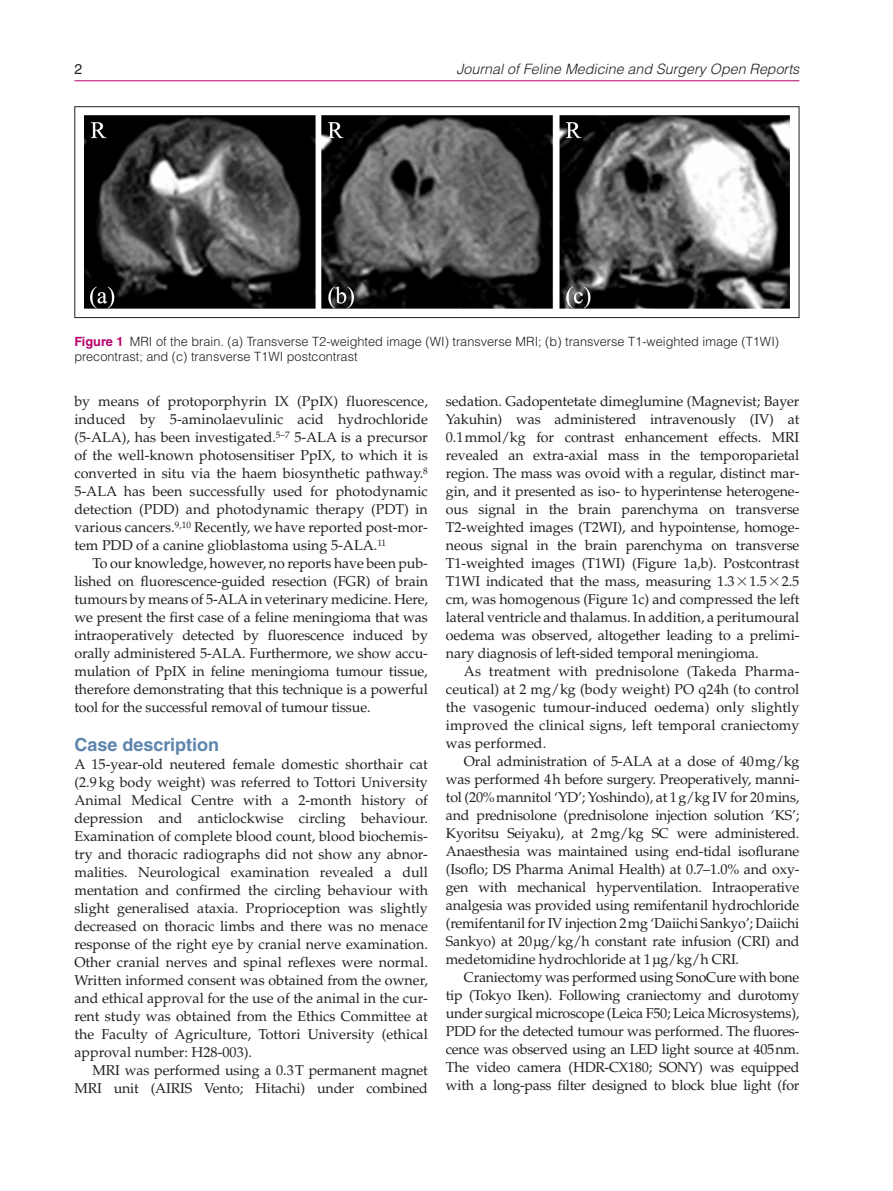
<style>
.page{position:relative;width:893px;height:1191px;background:#fff}
.page>*{position:absolute;margin:0;border:0;box-sizing:border-box;transform-origin:0 0}
.t1{font:700 18px "Helvetica LT Std";color:#5e85ae}
.t2{font:14.25px/18px "Palatino LT Std";letter-spacing:-.01em;color:#231f20;text-align:justify}
.t3{font:italic 300 14.25px "Helvetica LT Std";color:#231f20}
.t4{font:14.25px "Helvetica LT Std";color:#231f20}
.t5{font:300 12.75px/15.8px "Helvetica LT Std";color:#231f20}
.s1{font-weight:700;color:#b6036c}
</style>
<div class="page">
<hr style="left:74px;top:80px;width:725px;height:1px;background:#b6036c">
<img style="left:84px;top:116px;width:706px;height:192px">
<div style="left:74px;top:106px;width:725px;height:212px;border:1px solid #231f20"></div>
<p class="t4" style="left:74px;top:61px;width:9px">2</p>
<p class="t3" style="left:456px;top:60px;width:344px">Journal of Feline Medicine and Surgery Open Reports</p>
<p class="t5" style="left:74px;top:333px;width:706px"><span class="s1">Figure 1</span> MRI of the brain. (a) Transverse T2-weighted image (WI) transverse MRI; (b) transverse T1-weighted image (T1WI) precontrast; and (c) transverse T1WI postcontrast</p>
<p class="t2" style="left:74px;top:392px;width:355px">by means of protoporphyrin IX (PpIX) fluorescence, induced by 5-aminolaevulinic acid hydrochloride (5-ALA), has been investigated.<sup>5–7</sup> 5-ALA is a precursor of the well-known photosensitiser PpIX, to which it is converted in situ via the haem biosynthetic pathway.<sup>8<br></sup>5-ALA has been successfully used for photodynamic detection (PDD) and photodynamic therapy (PDT) in various cancers.<sup>9,10</sup> Recently, we have reported post-mor&shy;tem PDD of a canine glioblastoma using 5-ALA.<sup>11</sup></p>
<p class="t2" style="left:74px;top:554px;width:355px;text-indent:18px">To our knowledge, however, no reports have been pub&shy;lished on fluorescence-guided resection (FGR) of brain tumours by means of 5-ALA in veterinary medicine. Here, we present the first case of a feline meningioma that was intraoperatively detected by fluorescence induced by orally administered 5-ALA. Furthermore, we show accu&shy;mulation of PpIX in feline meningioma tumour tissue, therefore demonstrating that this technique is a powerful tool for the successful removal of tumour tissue.</p>
<p class="t1" style="left:74px;top:733px;width:146px">Case description</p>
<p class="t2" style="left:74px;top:755px;width:355px">A 15-year-old neutered female domestic shorthair cat (2.9kg body weight) was referred to Tottori University Animal Medical Centre with a 2-month history of depression and anticlockwise circling behaviour.<br>Examination of complete blood count, blood biochemis&shy;try and thoracic radiographs did not show any abnor&shy;malities. Neurological examination revealed a dull mentation and confirmed the circling behaviour with slight generalised ataxia. Proprioception was slightly decreased on thoracic limbs and there was no menace response of the right eye by cranial nerve examination.<br>Other cranial nerves and spinal reflexes were normal.<br>Written informed consent was obtained from the owner, and ethical approval for the use of the animal in the cur&shy;rent study was obtained from the Ethics Committee at the Faculty of Agriculture, Tottori University (ethical approval number: H28-003).</p>
<p class="t2" style="left:74px;top:1061px;width:355px;text-align:right">MRI was performed using a 0.3T permanent magnet<br>MRI unit (AIRIS Vento; Hitachi) under combined</p>
<p class="t2" style="left:446px;top:392px;width:355px">sedation. Gadopentetate dimeglumine (Magnevist; Bayer Yakuhin) was administered intravenously (IV) at 0.1mmol/kg for contrast enhancement effects. MRI revealed an extra-axial mass in the temporoparietal region. The mass was ovoid with a regular, distinct mar&shy;gin, and it presented as iso- to hyperintense heterogene&shy;ous signal in the brain parenchyma on transverse T2-weighted images (T2WI), and hypointense, homoge&shy;neous signal in the brain parenchyma on transverse T1-weighted images (T1WI) (Figure 1a,b). Postcontrast T1WI indicated that the mass, measuring 1.3 1.5 2.5 cm, was homogenous (Figure 1c) and compressed the left lateral ventricle and thalamus. In addition, a peritumoural oedema was observed, altogether leading to a prelimi&shy;nary diagnosis of left-sided temporal meningioma.</p>
<p class="t2" style="left:446px;top:662px;width:355px;text-indent:18px">As treatment with prednisolone (Takeda Pharma&shy;ceutical) at 2 mg/kg (body weight) PO q24h (to control the vasogenic tumour-induced oedema) only slightly improved the clinical signs, left temporal craniectomy was performed.</p>
<p class="t2" style="left:446px;top:752px;width:355px;text-indent:18px">Oral administration of 5-ALA at a dose of 40mg/kg was performed 4h before surgery. Preoperatively, manni&shy;tol (20%mannitol ‘YD’; Yoshindo), at 1g/kg IV for 20mins, and prednisolone (prednisolone injection solution ‘KS’; Kyoritsu Seiyaku), at 2mg/kg SC were administered.<br>Anaesthesia was maintained using end-tidal isoflurane (Isoflo; DS Pharma Animal Health) at 0.7–1.0% and oxy&shy;gen with mechanical hyperventilation. Intraoperative analgesia was provided using remifentanil hydrochloride (remifentanil for IV injection 2mg ‘Daiichi Sankyo’; Daiichi Sankyo) at 20µg/kg/h constant rate infusion (CRI) and medetomidine hydrochloride at 1µg/kg/h CRI.</p>
<p class="t2" style="left:446px;top:968px;width:355px;text-indent:18px">Craniectomy was performed using SonoCure with bone tip (Tokyo Iken). Following craniectomy and durotomy under surgical microscope (Leica F50; Leica Microsystems), PDD for the detected tumour was performed. The fluores&shy;cence was observed using an LED light source at 405nm.<br>The video camera (HDR-CX180; SONY) was equipped with a long-pass filter designed to block blue light (for</p>
</div>
